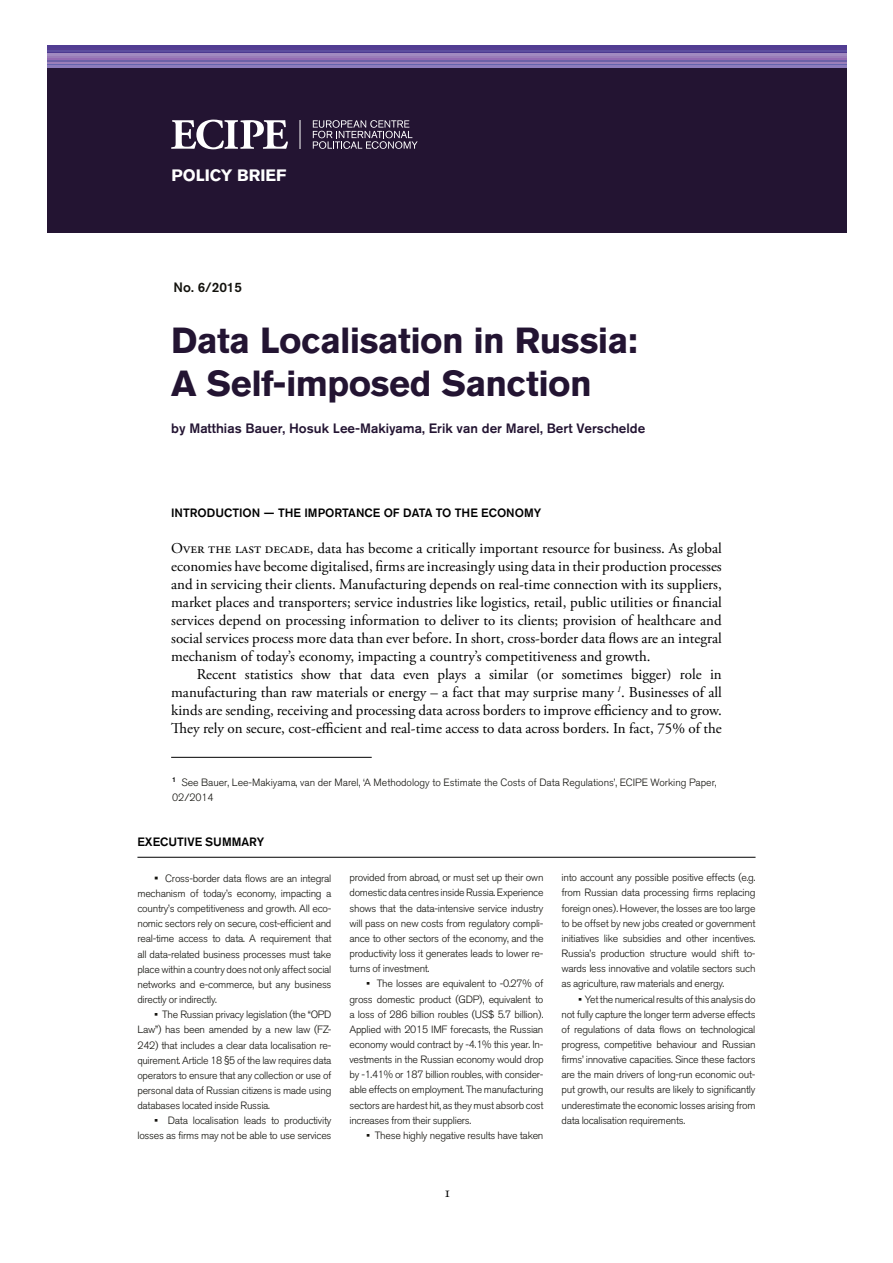
<style>
.page{position:relative;width:893px;height:1263px;background:#fff}
.page>*{position:absolute;margin:0;border:0;box-sizing:border-box;transform-origin:0 0}
.t1{font:700 36px/43.2px "Akzidenz Grotesk BQ";letter-spacing:-.015em;color:#231432}
.t2{font:700 16.35px "Akzidenz Grotesk BQ";color:#fff}
.t3{font:15px/18px "Adobe Garamond Pro";color:#000;text-align:justify}
.t4{font:500 13.5px "Akzidenz Grotesk BQ";color:#231432}
.t5{font:500 13.5px "Akzidenz Grotesk BQ";color:#12110c}
.t6{font:500 12px "Akzidenz Grotesk BQ";color:#000}
.t7{font:300 10.5px/15.1px "Akzidenz Grotesk BQ";letter-spacing:-.025em;color:#12110c;text-align:justify}
.t8{font:300 10.5px/15px "Akzidenz Grotesk BQ";letter-spacing:-.005em;color:#12110c}
.s1{font-weight:700;font-size:11.25px}
.s2{font-weight:700}
</style>
<div class="page">
<div style="left:47px;top:45px;width:799px;height:188px;background:#231432"></div>
<hr style="left:47px;top:51px;width:799px;height:2px;background:#4d3990">
<hr style="left:47px;top:49px;width:799px;height:2px;background:#5d4e9f">
<hr style="left:47px;top:47px;width:799px;height:2px;background:#563e92">
<hr style="left:47px;top:45px;width:799px;height:2px;background:#513d92">
<hr style="left:47px;top:64px;width:799px;height:2px;background:#6565ad">
<hr style="left:47px;top:62px;width:799px;height:2px;background:#9b7fb9">
<hr style="left:47px;top:59px;width:799px;height:3px;background:#6c61a6">
<hr style="left:47px;top:57px;width:799px;height:3px;background:#936bb2">
<hr style="left:47px;top:56px;width:799px;height:2px;background:#9a7cb8">
<hr style="left:47px;top:53px;width:799px;height:3px;background:#a18ac0">
<hr style="left:47px;top:66px;width:799px;height:2px;background:#8c7cbb">
<svg style="left:171px;top:120px;width:117px;height:29px"></svg>
<svg style="left:313px;top:120px;width:105px;height:29px"></svg>
<svg style="left:300px;top:120px;width:1px;height:29px"></svg>
<hr style="left:171px;top:757px;width:201px;height:1px;background:#000">
<hr style="left:137px;top:857px;width:618px;height:1px;background:#000">
<h2 class="t2" style="left:172px;top:166px;width:116px">POLICY BRIEF</h2>
<p class="t5" style="left:174px;top:279px;width:70px">No. 6/2015</p>
<h1 class="t1" style="left:171px;top:319px;width:468px">Data Localisation in Russia:<br>A Self-imposed Sanction</h1>
<p class="t4" style="left:171px;top:420px;width:476px">by Matthias Bauer, Hosuk Lee-Makiyama, Erik van der Marel, Bert Verschelde</p>
<p class="t6" style="left:171px;top:505px;width:372px">INTRODUCTION — THE IMPORTANCE OF DATA TO THE ECONOMY</p>
<p class="t3" style="left:171px;top:540px;width:552px">Over the last decade, data has become a critically important resource for business. As global economies have become digitalised, firms are increasingly using data in their production processes and in servicing their clients. Manufacturing depends on real-time connection with its suppliers, market places and transporters; service industries like logistics, retail, public utilities or financial services depend on processing information to deliver to its clients; provision of healthcare and social services process more data than ever before. In short, cross-border data flows are an integral mechanism of today’s economy, impacting a country’s competitiveness and growth.</p>
<p class="t3" style="left:171px;top:666px;width:552px;text-indent:26px">Recent statistics show that data even plays a similar (or sometimes bigger) role in manufacturing than raw materials or energy – a fact that may surprise many <sup>1</sup>. Businesses of all kinds are sending, receiving and processing data across borders to improve efficiency and to grow.<br>They rely on secure, cost-efficient and real-time access to data across borders. In fact, 75% of the</p>
<p class="t8" style="left:172px;top:775px;width:546px"><sup>1</sup> See Bauer, Lee-Makiyama, van der Marel, ‘A Methodology to Estimate the Costs of Data Regulations’, ECIPE Working Paper,<br>02/2014</p>
<p class="t6" style="left:137px;top:835px;width:128px">EXECUTIVE SUMMARY</p>
<p class="t7" style="left:137px;top:871px;width:196px;text-indent:17px"><span class="s1">•</span> Cross-border data flows are an integral mechanism of today’s economy, impacting a country’s competitiveness and growth. All eco&shy;nomic sectors rely on secure, cost-efficient and real-time access to data. A requirement that all data-related business processes must take place within a country does not only affect social networks and e-commerce, but any business directly or indirectly.</p>
<p class="t7" style="left:137px;top:1007px;width:196px;text-indent:17px"><span class="s2">•</span> The Russian privacy legislation (the “OPD Law”) has been amended by a new law (FZ-242) that includes a clear data localisation re&shy;quirement. Article 18 §5 of the law requires data operators to ensure that any collection or use of personal data of Russian citizens is made using databases located inside Russia.</p>
<p class="t7" style="left:137px;top:1113px;width:196px;text-align:right"><span class="s2">•</span> Data localisation leads to productivity losses as firms may not be able to use services</p>
<p class="t7" style="left:349px;top:870px;width:196px">provided from abroad, or must set up their own domestic data centres inside Russia. Experience shows that the data-intensive service industry will pass on new costs from regulatory compli&shy;ance to other sectors of the economy, and the productivity loss it generates leads to lower re&shy;turns of investment.</p>
<p class="t7" style="left:349px;top:976px;width:196px;text-indent:17px"><span class="s2">•</span> The losses are equivalent to -0.27% of gross domestic product (GDP), equivalent to a loss of 286 billion roubles (US$ 5.7 billion).<br>Applied with 2015 IMF forecasts, the Russian economy would contract by -4.1% this year. In&shy;vestments in the Russian economy would drop by -1.41% or 187 billion roubles, with consider&shy;able effects on employment. The manufacturing sectors are hardest hit, as they must absorb cost increases from their suppliers.</p>
<p class="t7" style="left:366px;top:1128px;width:178px"><span class="s2">•</span> These highly negative results have taken</p>
<p class="t7" style="left:561px;top:870px;width:196px">into account any possible positive effects (e.g. from Russian data processing firms replacing foreign ones). However, the losses are too large to be offset by new jobs created or government initiatives like subsidies and other incentives.<br>Russia’s production structure would shift to&shy;wards less innovative and volatile sectors such as agriculture, raw materials and energy.</p>
<p class="t7" style="left:561px;top:991px;width:196px;text-indent:17px"><span class="s2">•</span> Yet the numerical results of this analysis do not fully capture the longer term adverse effects of regulations of data flows on technological progress, competitive behaviour and Russian firms’ innovative capacities. Since these factors are the main drivers of long-run economic out&shy;put growth, our results are likely to significantly underestimate the economic losses arising from data localisation requirements.</p>
<h3 class="t3" style="left:444px;top:1184px;width:9px">1</h3>
</div>
